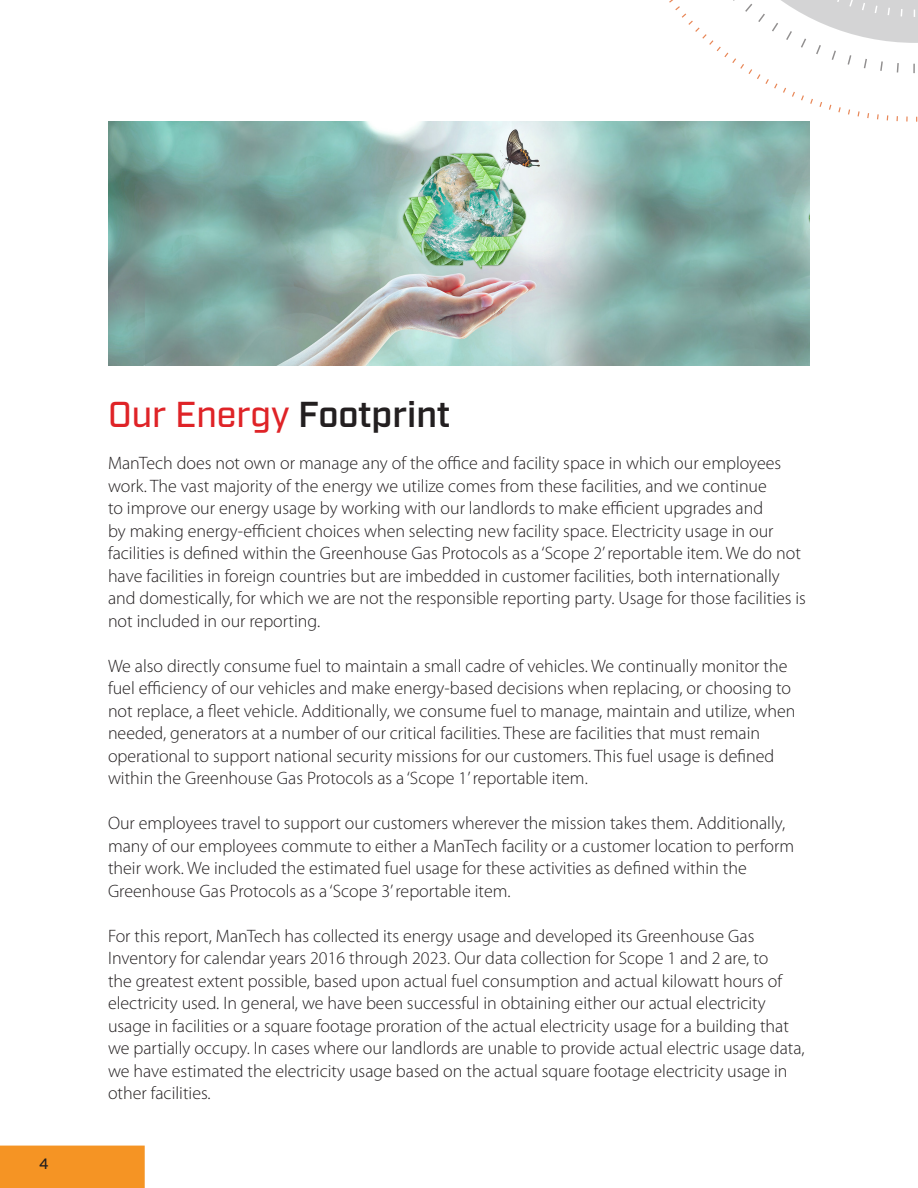
<style>
.page{position:relative;width:918px;height:1188px;background:#fff}
.page>*{position:absolute;margin:0;border:0;box-sizing:border-box;transform-origin:0 0}
.Titles{font:500 36px "Industry";color:#df2327}
.Main_Body_Text{font:300 18px/22.5px "Myriad Pro";color:#231f20}
.t1{font:500 15px "Industry";color:#231f20}
.s1{font-weight:600;color:#231f20}
</style>
<div class="page">
<div style="left:0;top:1146px;width:145px;height:42px;background:#f59424"></div>
<svg style="left:622px;top:0;width:296px;height:122px"></svg>
<img style="left:108px;top:122px;width:702px;height:244px">
<p class="t1" style="left:39px;top:1155px;width:11px">4</p>
<p class="Titles" style="left:108px;top:393px;width:344px">Our Energy <span class="s1">Footprint</span></p>
<p class="Main_Body_Text" style="left:108px;top:452px;width:700px">ManTech does not own or manage any of the office and facility space in which our employees work. The vast majority of the energy we utilize comes from these facilities, and we continue<br>to improve our energy usage by working with our landlords to make efficient upgrades and<br>by making energy-efficient choices when selecting new facility space. Electricity usage in our facilities is defined within the Greenhouse Gas Protocols as a ‘Scope 2’ reportable item. We do not have facilities in foreign countries but are imbedded in customer facilities, both internationally and domestically, for which we are not the responsible reporting party. Usage for those facilities is not included in our reporting.</p>
<p class="Main_Body_Text" style="left:108px;top:654px;width:689px">We also directly consume fuel to maintain a small cadre of vehicles. We continually monitor the fuel efficiency of our vehicles and make energy-based decisions when replacing, or choosing to not replace, a fleet vehicle. Additionally, we consume fuel to manage, maintain and utilize, when needed, generators at a number of our critical facilities. These are facilities that must remain operational to support national security missions for our customers. This fuel usage is defined within the Greenhouse Gas Protocols as a ‘Scope 1’ reportable item.</p>
<p class="Main_Body_Text" style="left:108px;top:812px;width:688px">Our employees travel to support our customers wherever the mission takes them. Additionally, many of our employees commute to either a ManTech facility or a customer location to perform their work. We included the estimated fuel usage for these activities as defined within the Greenhouse Gas Protocols as a ‘Scope 3’ reportable item.</p>
<p class="Main_Body_Text" style="left:108px;top:924px;width:698px">For this report, ManTech has collected its energy usage and developed its Greenhouse Gas Inventory for calendar years 2016 through 2023. Our data collection for Scope 1 and 2 are, to<br>the greatest extent possible, based upon actual fuel consumption and actual kilowatt hours of electricity used. In general, we have been successful in obtaining either our actual electricity usage in facilities or a square footage proration of the actual electricity usage for a building that we partially occupy. In cases where our landlords are unable to provide actual electric usage data, we have estimated the electricity usage based on the actual square footage electricity usage in other facilities.</p>
</div>
